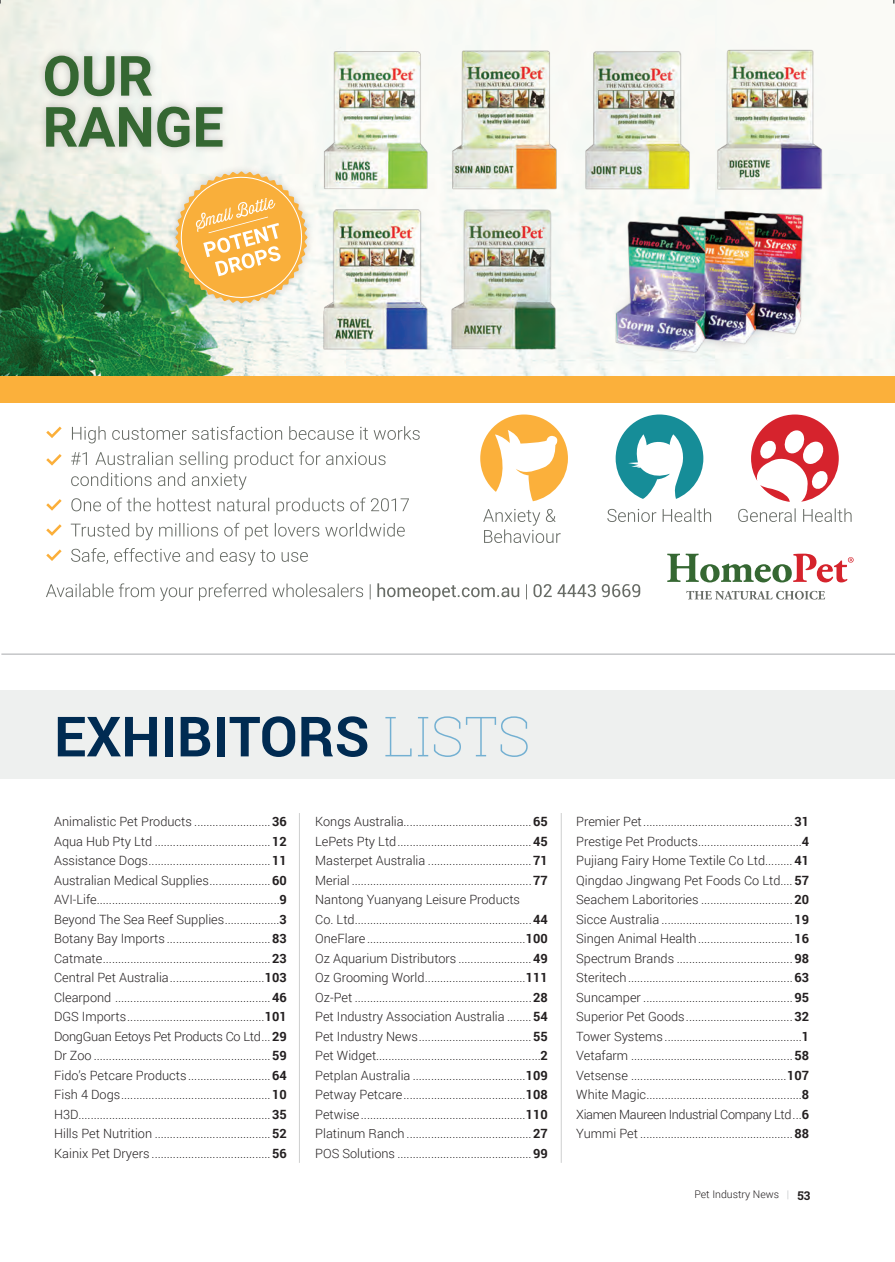
<style>
.page{position:relative;width:895px;height:1262px;background:#fff}
.page>*{position:absolute;margin:0;border:0;box-sizing:border-box;transform-origin:0 0}
.Exhibitors_details{font:700 55.5px "Roboto";color:#002b52}
.t1{font:300 12.75px/19.5px "Roboto";color:#231f20}
.t2{font:300 12.75px "Roboto";letter-spacing:-.03em;color:#231f20}
.t3{font:300 12.75px "Roboto";letter-spacing:-.02em;color:#231f20}
.t4{font:300 10.5px "Roboto";color:#231f20}
.s1{font-family:"Roboto Slab";font-weight:100;color:#73b0d2}
.s2{font-weight:700}
.s3{color:#bcbdc0}
.s4{font-family:"Roboto Slab";font-weight:700;font-size:12px}
</style>
<div class="page">
<div style="left:0;top:690px;width:894px;height:89px;background:#eef0ef"></div>
<img style="left:0;top:0;width:894px;height:376px">
<svg style="left:686px;top:591px;width:138px;height:9px"></svg>
<svg style="left:667px;top:554px;width:186px;height:28px"></svg>
<div style="left:38px;top:99px;width:192px;height:56px;background:#231f20;opacity:.25"></div>
<svg style="left:46px;top:107px;width:176px;height:40px;background:#88a384"></svg>
<div style="left:37px;top:48px;width:122px;height:56px;background:#231f20;opacity:.25"></div>
<svg style="left:45px;top:56px;width:107px;height:40px;background:#8ba587"></svg>
<svg style="left:71px;top:548px;width:237px;height:18px"></svg>
<svg style="left:71px;top:523px;width:333px;height:17px"></svg>
<svg style="left:71px;top:498px;width:338px;height:17px"></svg>
<svg style="left:71px;top:451px;width:314px;height:39px"></svg>
<svg style="left:72px;top:426px;width:347px;height:17px"></svg>
<svg style="left:46px;top:583px;width:594px;height:18px"></svg>
<svg style="left:46px;top:427px;width:16px;height:11px"></svg>
<svg style="left:46px;top:524px;width:16px;height:12px"></svg>
<svg style="left:46px;top:454px;width:16px;height:12px"></svg>
<svg style="left:46px;top:549px;width:16px;height:12px"></svg>
<svg style="left:46px;top:499px;width:16px;height:12px"></svg>
<svg style="left:751px;top:415px;width:87px;height:87px"></svg>
<svg style="left:738px;top:508px;width:113px;height:14px"></svg>
<svg style="left:615px;top:415px;width:88px;height:84px"></svg>
<svg style="left:607px;top:508px;width:103px;height:14px"></svg>
<svg style="left:480px;top:415px;width:87px;height:86px"></svg>
<svg style="left:483px;top:509px;width:77px;height:34px"></svg>
<img style="left:444px;top:183px;width:119px;height:171px">
<img style="left:709px;top:24px;width:119px;height:171px">
<img style="left:577px;top:24px;width:120px;height:171px">
<img style="left:315px;top:24px;width:120px;height:159px">
<img style="left:445px;top:24px;width:119px;height:171px">
<img style="left:611px;top:209px;width:195px;height:145px">
<img style="left:315px;top:183px;width:120px;height:171px">
<div style="left:168px;top:164px;width:147px;height:147px;background:#231f20;opacity:.22"></div>
<svg style="left:174px;top:170px;width:134px;height:135px;background:#edc475"></svg>
<div style="left:0;top:376px;width:894px;height:27px;background:#fbb03b"></div>
<hr style="left:1px;top:654px;width:893px;height:1px;background:#a8a9ad">
<hr style="left:560px;top:813px;width:1px;height:350px;background:#cecfcf">
<hr style="left:299px;top:813px;width:1px;height:350px;background:#cecfcf">
<svg style="left:892px;top:0;width:3px;height:4px"></svg>
<p class="Exhibitors_details" style="left:54px;top:697px;width:477px">EXHIBITORS <span class="s1">LISTS</span></p>
<p class="t1" style="left:54px;top:812px;width:234px">Animalistic Pet Products .........................<span class="s2">36</span></p>
<p class="t1" style="left:54px;top:831px;width:234px">Aqua Hub Pty Ltd ......................................<span class="s2">12</span></p>
<p class="t1" style="left:54px;top:851px;width:234px">Assistance Dogs........................................<span class="s2">11</span></p>
<p class="t1" style="left:54px;top:870px;width:234px">Australian Medical Supplies....................<span class="s2">60</span></p>
<p class="t1" style="left:54px;top:890px;width:234px">AVI-Life............................................................<span class="s2">9</span></p>
<p class="t1" style="left:54px;top:909px;width:234px">Beyond The Sea Reef Supplies..................<span class="s2">3</span></p>
<p class="t1" style="left:54px;top:929px;width:234px">Botany Bay Imports ..................................<span class="s2">83</span></p>
<p class="t1" style="left:54px;top:948px;width:234px">Catmate.......................................................<span class="s2">23</span></p>
<p class="t1" style="left:54px;top:968px;width:234px">Central Pet Australia...............................<span class="s2">103</span></p>
<p class="t1" style="left:54px;top:987px;width:234px">Clearpond ...................................................<span class="s2">46</span></p>
<p class="t1" style="left:54px;top:1007px;width:234px">DGS Imports.............................................<span class="s2">101</span></p>
<p class="t3" style="left:54px;top:1027px;width:234px">DongGuan Eetoys Pet Products Co Ltd...<span class="s2">29</span></p>
<p class="t1" style="left:54px;top:1046px;width:234px">Dr Zoo ..........................................................<span class="s2">59</span></p>
<p class="t1" style="left:54px;top:1065px;width:234px">Fido’s Petcare Products...........................<span class="s2">64</span></p>
<p class="t1" style="left:54px;top:1085px;width:234px">Fish 4 Dogs.................................................<span class="s2">10</span></p>
<p class="t1" style="left:54px;top:1104px;width:234px">H3D...............................................................<span class="s2">35</span></p>
<p class="t1" style="left:54px;top:1124px;width:234px">Hills Pet Nutrition ......................................<span class="s2">52</span></p>
<p class="t1" style="left:54px;top:1143px;width:234px">Kainix Pet Dryers .......................................<span class="s2">56</span></p>
<p class="t1" style="left:315px;top:812px;width:234px">Kongs Australia..........................................<span class="s2">65</span></p>
<p class="t1" style="left:315px;top:831px;width:234px">LePets Pty Ltd............................................<span class="s2">45</span></p>
<p class="t1" style="left:315px;top:851px;width:234px">Masterpet Australia ..................................<span class="s2">71</span></p>
<p class="t1" style="left:315px;top:870px;width:234px">Merial ...........................................................<span class="s2">77</span></p>
<p class="t1" style="left:315px;top:890px;width:234px">Nantong Yuanyang Leisure Products<br>Co. Ltd..........................................................<span class="s2">44</span></p>
<p class="t1" style="left:315px;top:929px;width:234px">OneFlare....................................................<span class="s2">100</span></p>
<p class="t1" style="left:315px;top:948px;width:234px">Oz Aquarium Distributors ........................<span class="s2">49</span></p>
<p class="t1" style="left:315px;top:968px;width:234px">Oz Grooming World.................................<span class="s2">111</span></p>
<p class="t1" style="left:315px;top:987px;width:234px">Oz-Pet ..........................................................<span class="s2">28</span></p>
<p class="t1" style="left:315px;top:1007px;width:234px">Pet Industry Association Australia ........<span class="s2">54</span></p>
<p class="t1" style="left:315px;top:1026px;width:234px">Pet Industry News.....................................<span class="s2">55</span></p>
<p class="t1" style="left:315px;top:1046px;width:234px">Pet Widget......................................................<span class="s2">2</span></p>
<p class="t1" style="left:315px;top:1065px;width:234px">Petplan Australia .....................................<span class="s2">109</span></p>
<p class="t1" style="left:315px;top:1085px;width:234px">Petway Petcare........................................<span class="s2">108</span></p>
<p class="t1" style="left:315px;top:1104px;width:234px">Petwise......................................................<span class="s2">110</span></p>
<p class="t1" style="left:315px;top:1124px;width:234px">Platinum Ranch .........................................<span class="s2">27</span></p>
<p class="t1" style="left:315px;top:1143px;width:234px">POS Solutions ............................................<span class="s2">99</span></p>
<p class="t1" style="left:576px;top:812px;width:234px">Premier Pet.................................................<span class="s2">31</span></p>
<p class="t1" style="left:576px;top:831px;width:234px">Prestige Pet Products..................................<span class="s2">4</span></p>
<p class="t1" style="left:576px;top:851px;width:234px">Pujiang Fairy Home Textile Co Ltd.........<span class="s2">41</span></p>
<p class="t1" style="left:576px;top:870px;width:234px">Qingdao Jingwang Pet Foods Co Ltd....<span class="s2">57</span></p>
<p class="t1" style="left:576px;top:890px;width:234px">Seachem Laboritories ..............................<span class="s2">20</span></p>
<p class="t1" style="left:576px;top:909px;width:234px">Sicce Australia ...........................................<span class="s2">19</span></p>
<p class="t1" style="left:576px;top:929px;width:234px">Singen Animal Health...............................<span class="s2">16</span></p>
<p class="t1" style="left:576px;top:948px;width:234px">Spectrum Brands ......................................<span class="s2">98</span></p>
<p class="t1" style="left:576px;top:968px;width:234px">Steritech......................................................<span class="s2">63</span></p>
<p class="t1" style="left:576px;top:987px;width:234px">Suncamper .................................................<span class="s2">95</span></p>
<p class="t1" style="left:576px;top:1007px;width:234px">Superior Pet Goods...................................<span class="s2">32</span></p>
<p class="t1" style="left:576px;top:1026px;width:234px">Tower Systems .............................................<span class="s2">1</span></p>
<p class="t1" style="left:576px;top:1046px;width:234px">Vetafarm .....................................................<span class="s2">58</span></p>
<p class="t1" style="left:576px;top:1065px;width:234px">Vetsense ...................................................<span class="s2">107</span></p>
<p class="t1" style="left:576px;top:1085px;width:234px">White Magic...................................................<span class="s2">8</span></p>
<p class="t2" style="left:576px;top:1105px;width:234px">Xiamen Maureen Industrial Company Ltd...<span class="s2">6</span></p>
<p class="t1" style="left:576px;top:1124px;width:234px">Yummi Pet ..................................................<span class="s2">88</span></p>
<p class="t4" style="left:694px;top:1187px;width:117px">Pet Industry News <span class="s3">|</span> <span class="s4">53</span></p>
</div>
